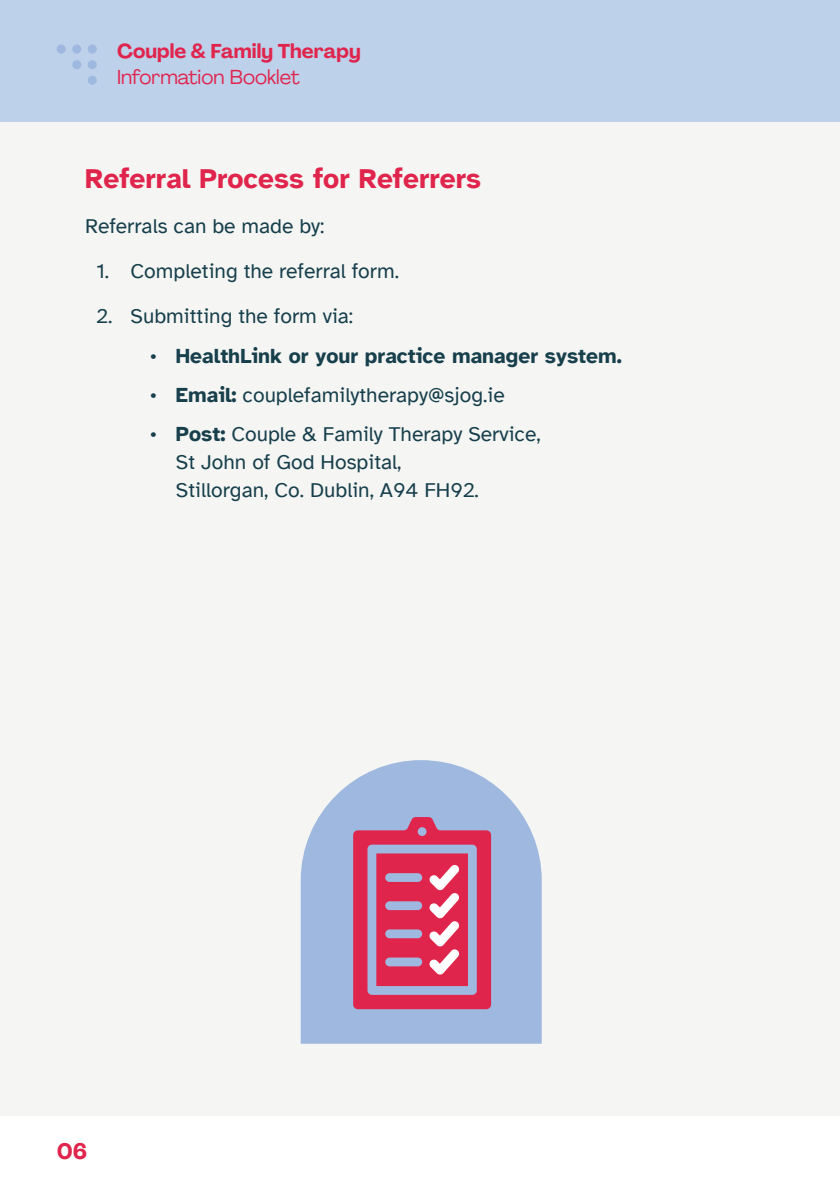
<style>
.page{position:relative;width:840px;height:1191px;background:#fff}
.page>*{position:absolute;margin:0;border:0;box-sizing:border-box;transform-origin:0 0}
.t1{font:700 28px "Atkinson Hyperlegible";color:#e0254d}
.t2{font:700 22px "Agrandir";color:#e0254d}
.t3{font:21px/28px "Atkinson Hyperlegible";color:#173f4c}
.t4{font:700 21px "Atkinson Hyperlegible";color:#173f4c}
.t5{font:700 20px "Agrandir";color:#e0254d}
.t6{font:20px "Agrandir";color:#e0254d}
.s1{font-family:"Courier New";font-weight:400;font-size:20px}
.s2{font-family:"Courier New";font-size:20px}
.s3{font-weight:700}
</style>
<div class="page">
<div style="left:0;top:121px;width:839px;height:995px;background:#f5f6f3"></div>
<svg style="left:300px;top:760px;width:241px;height:283px;fill:#9fb8df"></svg>
<svg style="left:353px;top:817px;width:138px;height:192px;background:#d1547a"></svg>
<div style="left:0;top:0;width:839px;height:121px;background:#bed1eb"></div>
<div style="left:88px;top:76px;width:9px;height:9px;background:#9fb8df;border-radius:50%"></div>
<div style="left:72px;top:60px;width:9px;height:9px;background:#9fb8df;border-radius:50%"></div>
<div style="left:88px;top:60px;width:9px;height:9px;background:#9fb8df;border-radius:50%"></div>
<div style="left:88px;top:45px;width:9px;height:9px;background:#9fb8df;border-radius:50%"></div>
<div style="left:72px;top:45px;width:9px;height:9px;background:#9fb8df;border-radius:50%"></div>
<div style="left:57px;top:45px;width:9px;height:9px;background:#9fb8df;border-radius:50%"></div>
<p class="t5" style="left:117px;top:39px;width:245px">Couple &amp; Family Therapy</p>
<p class="t6" style="left:117px;top:65px;width:184px">Information Booklet</p>
<p class="t1" style="left:85px;top:162px;width:397px">Referral Process for Referrers</p>
<p class="t3" style="left:85px;top:212px;width:241px">Referrals can be made by:</p>
<p class="t3" style="left:96px;top:257px;width:304px">1. Completing the referral form.</p>
<p class="t3" style="left:96px;top:303px;width:258px">2. Submitting the form via:</p>
<p class="t4" style="left:147px;top:343px;width:475px"><span class="s1">•</span> HealthLink or your practice manager system.</p>
<p class="t3" style="left:147px;top:381px;width:358px"><span class="s2">•</span> <span class="s3">Email:</span> couplefamilytherapy@sjog.ie</p>
<p class="t3" style="left:176px;top:421px;width:366px;text-indent:-28px"><span class="s2">•</span> <span class="s3">Post:</span> Couple &amp; Family Therapy Service,<br>St John of God Hospital,<br>Stillorgan, Co. Dublin, A94 FH92.</p>
<p class="t2" style="left:57px;top:1138px;width:32px">06</p>
</div>
